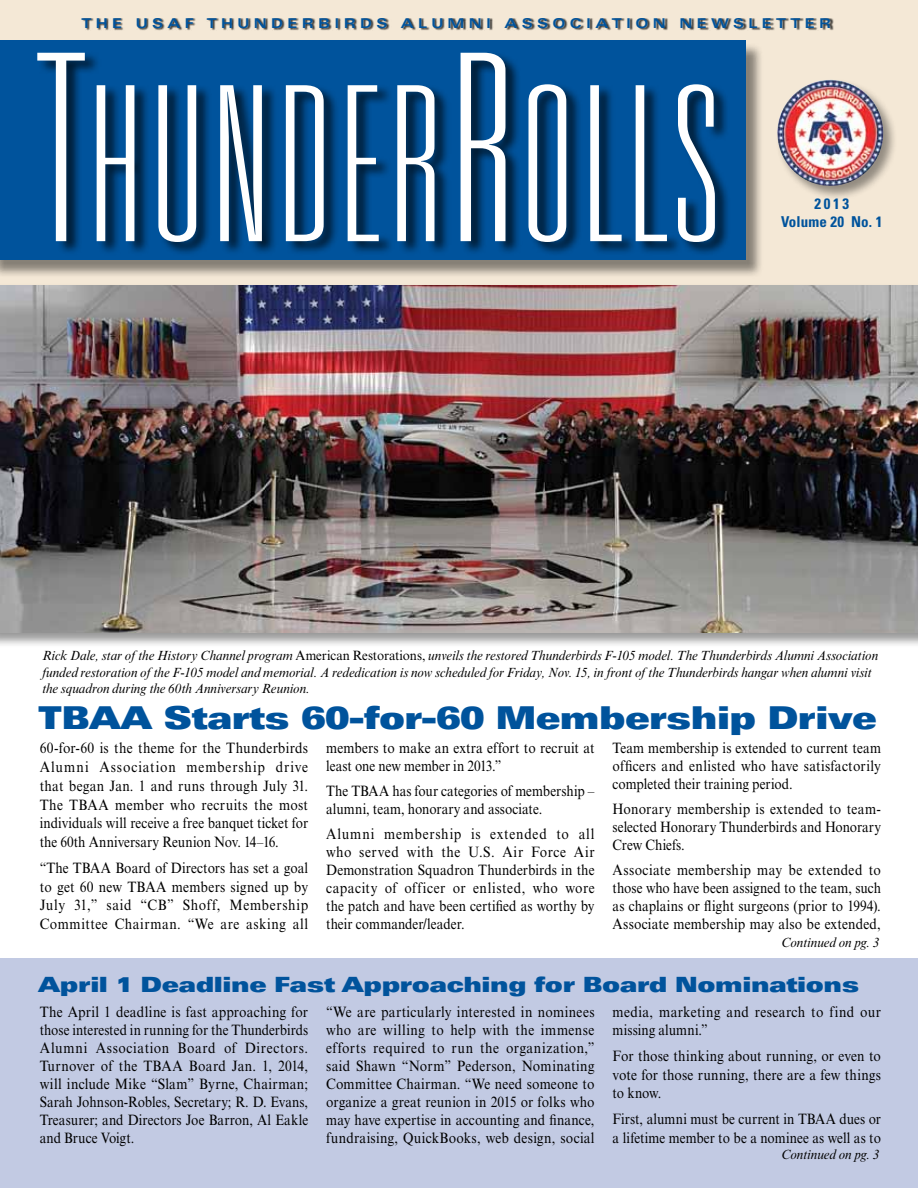
<style>
.page{position:relative;width:918px;height:1188px;background:#fff}
.page>*{position:absolute;margin:0;border:0;box-sizing:border-box;transform-origin:0 0}
.t1{font:100 ultra-condensed 216px "Univers LT Std";letter-spacing:.045em;color:#fff}
.t2{font:31.5px "Univers LT Std X Black Ex";letter-spacing:-.02em;color:#00539c;scale:.93 1}
.t3{font:21px "Univers LT Std X Black Ex";letter-spacing:-.02em;color:#00539c}
.t4{font:15px/18px "Times New Roman MT Std";letter-spacing:.01em;color:#000;text-align:justify;scale:.9 1}
.t5{font:15px/18.8px "Times New Roman MT Std";letter-spacing:.01em;color:#000;text-align:justify;scale:.89 1}
.t6{font:15px/18px "Times New Roman MT Std";letter-spacing:.01em;color:#000;scale:.88 1}
.t7{font:700 condensed 15px "Univers LT Std";letter-spacing:.01em;color:#00539c}
.t8{font:italic 13.5px/16.2px "Times New Roman MT Std";letter-spacing:-.005em;color:#000;scale:.96 1}
.t9{font:700 expanded 13.5px "Univers LT Std";letter-spacing:.32em;color:#00539c}
.s1{font-size:261px}
.s2{font-style:normal}
</style>
<div class="page">
<div style="left:0;top:958px;width:918px;height:230px;background:#c2cae3"></div>
<div style="left:0;top:0;width:918px;height:557px;background:#f4e8d6"></div>
<div style="left:83px;top:18px;width:751px;height:13px;background:#000;opacity:.75"></div>
<div style="left:0;top:43px;width:764px;height:235px;background:#000;opacity:.45"></div>
<div style="left:0;top:40px;width:745px;height:220px;background:#00539c"></div>
<div style="left:38px;top:51px;width:693px;height:205px;background:#000;opacity:.7"></div>
<div style="left:776px;top:78px;width:122px;height:122px;background:#000;opacity:.4"></div>
<img style="left:777px;top:80px;width:52px;height:66px">
<div style="left:0;top:283px;width:918px;height:365px;background:#000;opacity:.4"></div>
<img style="left:0;top:285px;width:918px;height:348px">
<p class="t9" style="left:81px;top:15px;width:751px">THE USAF THUNDERBIRDS ALUMNI ASSOCIATION NEWSLETTER</p>
<h1 class="t1" style="left:39px;top:55px;width:681px"><span class="s1">T</span>HUNDER<span class="s1">R</span>OLLS</h1>
<p class="t7" style="left:814px;top:195px;width:36px">2013</p>
<p class="t7" style="left:781px;top:213px;width:103px">Volume 20 No. 1</p>
<p class="t8" style="left:42px;top:648px;width:873px">Rick Dale, star of the History Channel program <span class="s2">American Restorations,</span> unveils the restored Thunderbirds F-105 model. The Thunderbirds Alumni Association funded restoration of the F-105 model and memorial. A rededication is now scheduled for Friday, Nov. 15, in front of the Thunderbirds hangar when alumni visit the squadron during the 60th Anniversary Reunion.</p>
<h2 class="t2" style="left:38px;top:699px;width:903px">TBAA Starts 60-for-60 Membership Drive</h2>
<p class="t4" style="left:40px;top:739px;width:300px;line-height:18.8px">60-for-60 is the theme for the Thunderbirds Alumni Association membership drive that began Jan. 1 and runs through July 31.<br>The TBAA member who recruits the most individuals will receive a free banquet ticket for the 60th Anniversary Reunion Nov. 14–16.</p>
<p class="t5" style="left:40px;top:858px;width:303px">“The TBAA Board of Directors has set a goal to get 60 new TBAA members signed up by July 31,” said “CB” Shoff, Membership Committee Chairman. “We are asking all</p>
<p class="t4" style="left:326px;top:739px;width:300px">members to make an extra effort to recruit at least one new member in 2013.”</p>
<p class="t6" style="left:326px;top:782px;width:306px">The TBAA has four categories of membership – alumni, team, honorary and associate.</p>
<p class="t4" style="left:326px;top:825px;width:300px">Alumni membership is extended to all who served with the U.S. Air Force Air Demonstration Squadron Thunderbirds in the capacity of officer or enlisted, who wore the patch and have been certified as worthy by their commander/leader.</p>
<p class="t5" style="left:613px;top:739px;width:303px;line-height:18px">Team membership is extended to current team officers and enlisted who have satisfactorily completed their training period.</p>
<p class="t4" style="left:613px;top:800px;width:300px">Honorary membership is extended to team&shy;selected Honorary Thunderbirds and Honorary Crew Chiefs.</p>
<p class="t4" style="left:613px;top:861px;width:300px">Associate membership may be extended to those who have been assigned to the team, such as chaplains or flight surgeons (prior to 1994).<br>Associate membership may also be extended,</p>
<p class="t8" style="left:781px;top:935px;width:104px">Continued on pg. 3</p>
<h3 class="t3" style="left:38px;top:972px;width:823px">April 1 Deadline Fast Approaching for Board Nominations</h3>
<p class="t4" style="left:40px;top:1002px;width:300px">The April 1 deadline is fast approaching for those interested in running for the Thunderbirds Alumni Association Board of Directors.<br>Turnover of the TBAA Board Jan. 1, 2014, will include Mike “Slam” Byrne, Chairman; Sarah Johnson-Robles, Secretary; R. D. Evans, Treasurer; and Directors Joe Barron, Al Eakle and Bruce Voigt.</p>
<p class="t4" style="left:326px;top:1002px;width:300px">“We are particularly interested in nominees who are willing to help with the immense efforts required to run the organization,” said Shawn “Norm” Pederson, Nominating Committee Chairman. “We need someone to organize a great reunion in 2015 or folks who may have expertise in accounting and finance, fundraising, QuickBooks, web design, social</p>
<p class="t4" style="left:613px;top:1002px;width:300px;line-height:18.8px">media, marketing and research to find our missing alumni.”</p>
<p class="t4" style="left:613px;top:1046px;width:300px;line-height:18.8px">For those thinking about running, or even to vote for those running, there are a few things to know.</p>
<p class="t6" style="left:613px;top:1109px;width:307px;line-height:18.8px">First, alumni must be current in TBAA dues or a lifetime member to be a nominee as well as to</p>
<p class="t8" style="left:781px;top:1146px;width:104px">Continued on pg. 3</p>
</div>
